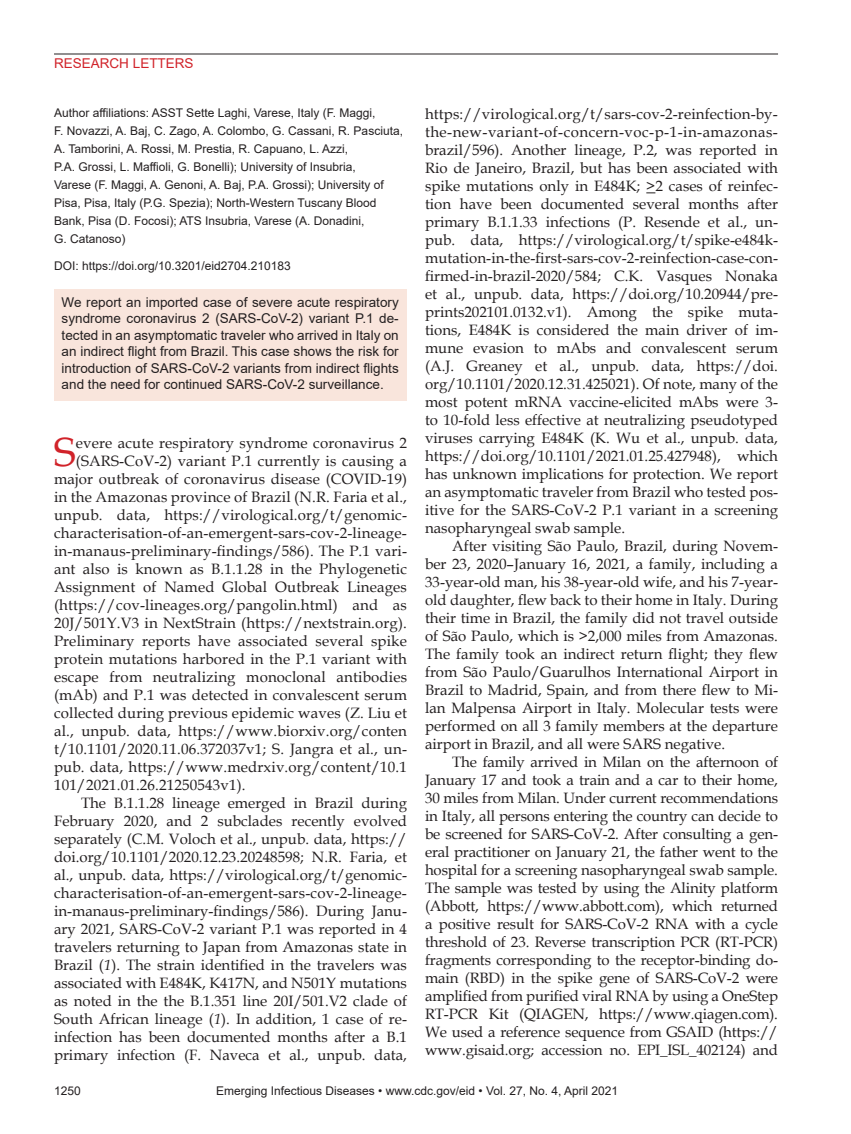
<style>
.page{position:relative;width:851px;height:1134px;background:#fff}
.page>*{position:absolute;margin:0;border:0;box-sizing:border-box;transform-origin:0 0}
.t1{font:40.8px "Book Antiqua";color:#d1232a}
.t2{font:15px/18px "Book Antiqua";letter-spacing:.01em;color:#231f20;text-align:justify}
.t3{font:13.5px/16.5px "Arial";color:#231f20;text-align:justify}
.t4{font:13.5px "Arial";color:#d1232a}
.t5{font:12px/18px "Arial";color:#231f20}
.s1{font-style:italic}
</style>
<div class="page">
<hr style="left:54px;top:54px;width:724px;height:1px;background:#231f20">
<div style="left:54px;top:290px;width:352px;height:111px;background:#f9e5dc"></div>
<p class="t4" style="left:54px;top:54px;width:141px">RESEARCH LETTERS</p>
<p class="t5" style="left:54px;top:103px;width:350px">Author affiliations: ASST Sette Laghi, Varese, Italy (F. Maggi,<br>F. Novazzi, A. Baj, C. Zago, A. Colombo, G. Cassani, R. Pasciuta, A. Tamborini, A. Rossi, M. Prestia, R. Capuano, L. Azzi,<br>P.A. Grossi, L. Maffioli, G. Bonelli); University of Insubria,<br>Varese (F. Maggi, A. Genoni, A. Baj, P.A. Grossi); University of Pisa, Pisa, Italy (P.G. Spezia); North-Western Tuscany Blood Bank, Pisa (D. Focosi); ATS Insubria, Varese (A. Donadini,<br>G. Catanoso)</p>
<p class="t5" style="left:54px;top:256px;width:238px">DOI: https://doi.org/10.3201/eid2704.210183</p>
<p class="t3" style="left:62px;top:294px;width:338px">We report an imported case of severe acute respiratory syndrome coronavirus 2 (SARS-CoV-2) variant P.1 de&shy;tected in an asymptomatic traveler who arrived in Italy on an indirect flight from Brazil. This case shows the risk for introduction of SARS-CoV-2 variants from indirect flights and the need for continued SARS-CoV-2 surveillance.</p>
<h1 class="t1" style="left:54px;top:424px;width:23px">S</h1>
<p class="t2" style="left:76px;top:433px;width:332px">evere acute respiratory syndrome coronavirus 2</p>
<p class="t2" style="left:76px;top:451px;width:332px">(SARS-CoV-2) variant P.1 currently is causing a</p>
<p class="t2" style="left:54px;top:469px;width:354px">major outbreak of coronavirus disease (COVID-19)</p>
<p class="t2" style="left:54px;top:487px;width:354px">in the Amazonas province of Brazil (N.R. Faria et al.,</p>
<p class="t2" style="left:54px;top:505px;width:354px">unpub. data, https://virological.org/t/genomic-</p>
<p class="t2" style="left:54px;top:523px;width:354px">characterisation-of-an-emergent-sars-cov-2-lineage-</p>
<p class="t2" style="left:54px;top:541px;width:354px">in-manaus-preliminary-findings/586). The P.1 vari-</p>
<p class="t2" style="left:54px;top:559px;width:354px">ant also is known as B.1.1.28 in the Phylogenetic</p>
<p class="t2" style="left:54px;top:577px;width:354px">Assignment of Named Global Outbreak Lineages</p>
<p class="t2" style="left:54px;top:595px;width:354px">(https://cov-lineages.org/pangolin.html) and as</p>
<p class="t2" style="left:54px;top:613px;width:354px">20J/501Y.V3 in NextStrain (https://nextstrain.org).</p>
<p class="t2" style="left:54px;top:631px;width:354px">Preliminary reports have associated several spike</p>
<p class="t2" style="left:54px;top:649px;width:354px">protein mutations harbored in the P.1 variant with</p>
<p class="t2" style="left:54px;top:667px;width:354px">escape from neutralizing monoclonal antibodies</p>
<p class="t2" style="left:54px;top:685px;width:354px">(mAb) and P.1 was detected in convalescent serum</p>
<p class="t2" style="left:54px;top:703px;width:354px">collected during previous epidemic waves (Z. Liu et</p>
<p class="t2" style="left:54px;top:721px;width:354px">al., unpub. data, https://www.biorxiv.org/conten</p>
<p class="t2" style="left:54px;top:739px;width:354px">t/10.1101/2020.11.06.372037v1; S. Jangra et al., un-</p>
<p class="t2" style="left:54px;top:757px;width:354px">pub. data, https://www.medrxiv.org/content/10.1</p>
<p class="t2" style="left:54px;top:775px;width:193px">101/2021.01.26.21250543v1).</p>
<p class="t2" style="left:81px;top:793px;width:327px">The B.1.1.28 lineage emerged in Brazil during</p>
<p class="t2" style="left:54px;top:811px;width:354px">February 2020, and 2 subclades recently evolved</p>
<p class="t2" style="left:54px;top:829px;width:354px">separately (C.M. Voloch et al., unpub. data, https://</p>
<p class="t2" style="left:54px;top:847px;width:354px">doi.org/10.1101/2020.12.23.20248598; N.R. Faria, et</p>
<p class="t2" style="left:54px;top:865px;width:354px">al., unpub. data, https://virological.org/t/genomic-</p>
<p class="t2" style="left:54px;top:883px;width:354px">characterisation-of-an-emergent-sars-cov-2-lineage-</p>
<p class="t2" style="left:54px;top:901px;width:354px">in-manaus-preliminary-findings/586). During Janu-</p>
<p class="t2" style="left:54px;top:919px;width:354px">ary 2021, SARS-CoV-2 variant P.1 was reported in 4</p>
<p class="t2" style="left:54px;top:937px;width:354px">travelers returning to Japan from Amazonas state in</p>
<p class="t2" style="left:54px;top:955px;width:354px">Brazil (<span class="s1">1</span>). The strain identified in the travelers was</p>
<p class="t2" style="left:54px;top:973px;width:354px">associated with E484K, K417N, and N501Y mutations</p>
<p class="t2" style="left:54px;top:991px;width:354px">as noted in the the B.1.351 line 20I/501.V2 clade of</p>
<p class="t2" style="left:54px;top:1009px;width:354px">South African lineage (<span class="s1">1</span>). In addition, 1 case of re-</p>
<p class="t2" style="left:54px;top:1027px;width:354px">infection has been documented months after a B.1</p>
<p class="t2" style="left:54px;top:1045px;width:354px">primary infection (F. Naveca et al., unpub. data,</p>
<p class="t2" style="left:425px;top:104px;width:354px">https://virological.org/t/sars-cov-2-reinfection-by&shy;the-new-variant-of-concern-voc-p-1-in-amazonas&shy;brazil/596). Another lineage, P.2, was reported in Rio de Janeiro, Brazil, but has been associated with spike mutations only in E484K; &gt;2 cases of reinfec&shy;tion have been documented several months after primary B.1.1.33 infections (P. Resende et al., un&shy;pub. data, https://virological.org/t/spike-e484k&shy;mutation-in-the-first-sars-cov-2-reinfection-case-con&shy;firmed-in-brazil-2020/584; C.K. Vasques Nonaka et al., unpub. data, https://doi.org/10.20944/pre&shy;prints202101.0132.v1). Among the spike muta&shy;tions, E484K is considered the main driver of im&shy;mune evasion to mAbs and convalescent serum (A.J. Greaney et al., unpub. data, https://doi. org/10.1101/2020.12.31.425021). Of note, many of the most potent mRNA vaccine-elicited mAbs were 3- to 10-fold less effective at neutralizing pseudotyped viruses carrying E484K (K. Wu et al., unpub. data, https://doi.org/10.1101/2021.01.25.427948), which has unknown implications for protection. We report an asymptomatic traveler from Brazil who tested pos&shy;itive for the SARS-CoV-2 P.1 variant in a screening nasopharyngeal swab sample.</p>
<p class="t2" style="left:425px;top:536px;width:354px;text-indent:27px">After visiting São Paulo, Brazil, during Novem&shy;ber 23, 2020–January 16, 2021, a family, including a 33-year-old man, his 38-year-old wife, and his 7-year&shy;old daughter, flew back to their home in Italy. During their time in Brazil, the family did not travel outside of São Paulo, which is &gt;2,000 miles from Amazonas.<br>The family took an indirect return flight; they flew from São Paulo/Guarulhos International Airport in Brazil to Madrid, Spain, and from there flew to Mi&shy;lan Malpensa Airport in Italy. Molecular tests were performed on all 3 family members at the departure airport in Brazil, and all were SARS negative.</p>
<p class="t2" style="left:425px;top:752px;width:354px;text-indent:27px">The family arrived in Milan on the afternoon of January 17 and took a train and a car to their home, 30 miles from Milan. Under current recommendations in Italy, all persons entering the country can decide to be screened for SARS-CoV-2. After consulting a gen&shy;eral practitioner on January 21, the father went to the hospital for a screening nasopharyngeal swab sample.<br>The sample was tested by using the Alinity platform (Abbott, https://www.abbott.com), which returned a positive result for SARS-CoV-2 RNA with a cycle threshold of 23. Reverse transcription PCR (RT-PCR) fragments corresponding to the receptor-binding do&shy;main (RBD) in the spike gene of SARS-CoV-2 were amplified from purified viral RNA by using a OneStep RT-PCR Kit (QIAGEN, https://www.qiagen.com).<br>We used a reference sequence from GSAID (https:// www.gisaid.org; accession no. EPI_ISL_402124) and</p>
<p class="t5" style="left:54px;top:1082px;width:28px">1250</p>
<p class="t5" style="left:216px;top:1082px;width:403px">Emerging Infectious Diseases • www.cdc.gov/eid • Vol. 27, No. 4, April 2021</p>
</div>
